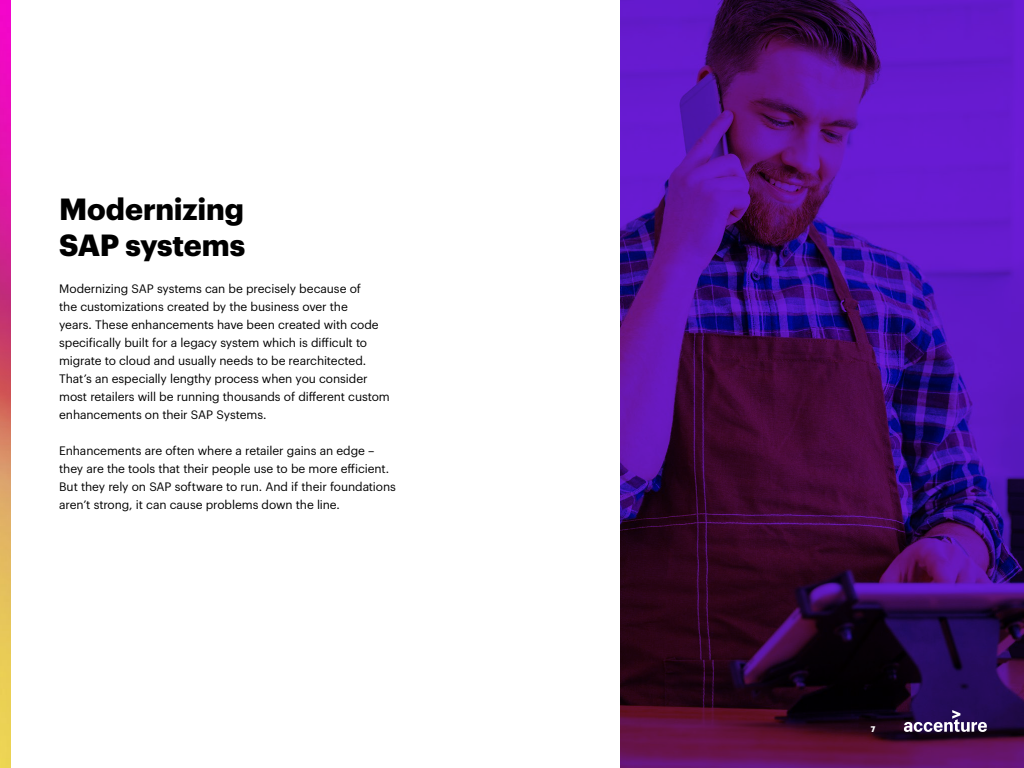
<style>
.page{position:relative;width:1024px;height:768px;background:#fff}
.page>*{position:absolute;margin:0;border:0;box-sizing:border-box;transform-origin:0 0}
.t1{font:700 30px/36px "Graphik";letter-spacing:-.005em;color:#000}
.t2{font:12px/18px "Graphik";letter-spacing:-.005em;color:#000}
.t3{font:700 8px "Graphik";color:#fff}
</style>
<div class="page">
<img style="left:0;top:0;width:11px;height:768px">
<svg style="left:620px;top:0;width:404px;height:768px;background:#450f70"></svg>
<svg style="left:904px;top:710px;width:83px;height:22px"></svg>
<h2 class="t1" style="left:59px;top:189px;width:187px">Modernizing<br>SAP systems</h2>
<p class="t2" style="left:59px;top:279px;width:332px">Modernizing SAP systems can be precisely because of<br>the customizations created by the business over the<br>years. These enhancements have been created with code specifically built for a legacy system which is difficult to migrate to cloud and usually needs to be rearchitected.<br>That’s an especially lengthy process when you consider most retailers will be running thousands of different custom enhancements on their SAP Systems.</p>
<p class="t2" style="left:59px;top:441px;width:338px">Enhancements are often where a retailer gains an edge – they are the tools that their people use to be more efficient.<br>But they rely on SAP software to run. And if their foundations aren’t strong, it can cause problems down the line.</p>
<p class="t3" style="left:871px;top:723px;width:6px">7</p>
</div>
